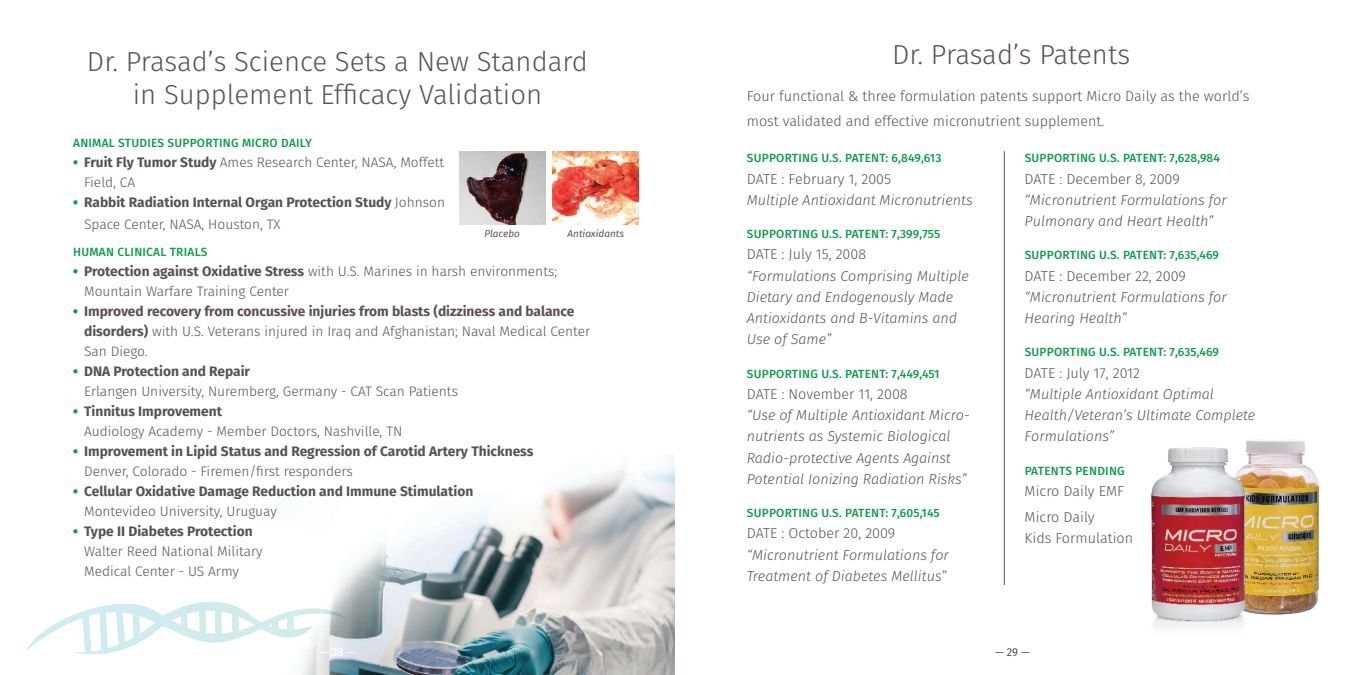
<style>
.page{position:relative;width:1350px;height:675px;background:#fff}
.page>*{position:absolute;margin:0;border:0;box-sizing:border-box;transform-origin:0 0}
.Heading{font:300 27.5px/33px "Fira Sans";color:#58534f;text-align:center}
.Body_no_indent{font:italic 300 14.38px/21.2px "Fira Sans";color:#58534f}
.Body_no_indent-2{font:300 14.38px/25px "Fira Sans";color:#58534f}
.Body_no_indent-3{font:700 13.75px/20px "Fira Sans";color:#58534f}
.Body_no_indent-4{font:300 13.75px/20px "Fira Sans";color:#58534f}
.Small_Subhead{font:500 11.88px "Fira Sans";letter-spacing:.02em;color:#0d9e4a}
.t1{font:300 11.25px "Fira Sans";color:#fff}
.t2{font:300 11.25px "Fira Sans";color:#58534f}
.Body_no_indent-5{font:italic 10px "Fira Sans";color:#58534f}
.s1{font-weight:800;color:#0d9e4a}
.s2{font-weight:700}
.s3{font-weight:300}
</style>
<div class="page">
<img style="left:302px;top:458px;width:373px;height:217px">
<svg style="left:26px;top:593px;width:320px;height:67px"></svg>
<hr style="left:1004px;top:151px;width:1px;height:434px;background:#58534f">
<img style="left:459px;top:151px;width:86px;height:74px">
<img style="left:553px;top:151px;width:86px;height:74px">
<img style="left:1246px;top:440px;width:74px;height:175px">
<img style="left:1151px;top:444px;width:109px;height:183px">
<p class="Heading" style="left:87px;top:44px;width:503px">Dr. Prasad’s Science Sets a New Standard in Supplement Efficacy Validation</p>
<p class="Small_Subhead" style="left:73px;top:134px;width:240px">ANIMAL STUDIES SUPPORTING MICRO DAILY</p>
<p class="Body_no_indent-4" style="left:84px;top:153px;width:362px;text-indent:-11px"><span class="s1">•</span> <span class="s2">Fruit Fly Tumor Study</span> Ames Research Center, NASA, Moffett<br>Field, CA</p>
<p class="Body_no_indent-3" style="left:84px;top:191px;width:362px;line-height:21.2px;text-indent:-11px"><span class="s1">•</span> Rabbit Radiation Internal Organ Protection Study <span class="s3">Johnson<br>Space Center, NASA, Houston, TX</span></p>
<p class="Small_Subhead" style="left:73px;top:242px;width:136px">HUMAN CLINICAL TRIALS</p>
<p class="Body_no_indent-4" style="left:84px;top:261px;width:475px;text-indent:-11px"><span class="s1">•</span> <span class="s2">Protection against Oxidative Stress</span> with U.S. Marines in harsh environments;<br>Mountain Warfare Training Center</p>
<p class="Body_no_indent-3" style="left:84px;top:300px;width:508px;text-indent:-11px"><span class="s1">•</span> Improved recovery from concussive injuries from blasts (dizziness and balance disorders) <span class="s3">with U.S. Veterans injured in Iraq and Afghanistan; Naval Medical Center<br>San Diego.</span></p>
<p class="Body_no_indent-4" style="left:84px;top:361px;width:375px;text-indent:-11px"><span class="s1">•</span> <span class="s2">DNA Protection and Repair<br></span>Erlangen University, Nuremberg, Germany - CAT Scan Patients</p>
<p class="Body_no_indent-4" style="left:84px;top:401px;width:320px;text-indent:-11px"><span class="s1">•</span> <span class="s2">Tinnitus Improvement<br></span>Audiology Academy - Member Doctors, Nashville, TN</p>
<p class="Body_no_indent-3" style="left:84px;top:440px;width:451px;text-indent:-11px"><span class="s1">•</span> Improvement in Lipid Status and Regression of Carotid Artery Thickness<br><span class="s3">Denver, Colorado - Firemen/first responders</span></p>
<p class="Body_no_indent-3" style="left:84px;top:480px;width:391px;text-indent:-11px"><span class="s1">•</span> Cellular Oxidative Damage Reduction and Immune Stimulation<br><span class="s3">Montevideo University, Uruguay</span></p>
<p class="Body_no_indent-4" style="left:84px;top:521px;width:180px;text-indent:-11px"><span class="s1">•</span> <span class="s2">Type II Diabetes Protection<br></span>Walter Reed National Military<br>Medical Center - US Army</p>
<p class="Body_no_indent-5" style="left:484px;top:227px;width:37px">Placebo</p>
<p class="Body_no_indent-5" style="left:568px;top:227px;width:58px">Antioxidants</p>
<p class="Heading" style="left:892px;top:38px;width:239px">Dr. Prasad’s Patents</p>
<p class="Body_no_indent-2" style="left:747px;top:83px;width:504px">Four functional &amp; three formulation patents support Micro Daily as the world’s most validated and effective micronutrient supplement.</p>
<p class="Small_Subhead" style="left:747px;top:149px;width:196px">SUPPORTING U.S. PATENT: 6,849,613</p>
<p class="Body_no_indent-2" style="left:747px;top:166px;width:146px">DATE : February 1, 2005</p>
<p class="Body_no_indent" style="left:747px;top:189px;width:227px">Multiple Antioxidant Micronutrients</p>
<p class="Small_Subhead" style="left:747px;top:224px;width:195px">SUPPORTING U.S. PATENT: 7,399,755</p>
<p class="Body_no_indent-2" style="left:747px;top:242px;width:121px">DATE : July 15, 2008</p>
<p class="Body_no_indent" style="left:747px;top:265px;width:224px">“Formulations Comprising Multiple<br>Dietary and Endogenously Made<br>Antioxidants and B-Vitamins and<br>Use of Same”</p>
<p class="Small_Subhead" style="left:747px;top:364px;width:194px">SUPPORTING U.S. PATENT: 7,449,451</p>
<p class="Body_no_indent-2" style="left:747px;top:381px;width:162px">DATE : November 11, 2008</p>
<p class="Body_no_indent" style="left:747px;top:404px;width:225px">“Use of Multiple Antioxidant Micro&shy;nutrients as Systemic Biological Radio-protective Agents Against Potential Ionizing Radiation Risks”</p>
<p class="Small_Subhead" style="left:747px;top:503px;width:194px">SUPPORTING U.S. PATENT: 7,605,145</p>
<p class="Body_no_indent-2" style="left:747px;top:521px;width:150px">DATE : October 20, 2009</p>
<p class="Body_no_indent" style="left:747px;top:544px;width:204px">“Micronutrient Formulations for<br>Treatment of Diabetes Mellitus”</p>
<p class="Small_Subhead" style="left:1025px;top:149px;width:197px">SUPPORTING U.S. PATENT: 7,628,984</p>
<p class="Body_no_indent-2" style="left:1025px;top:166px;width:157px">DATE : December 8, 2009</p>
<p class="Body_no_indent" style="left:1025px;top:189px;width:204px">“Micronutrient Formulations for<br>Pulmonary and Heart Health”</p>
<p class="Small_Subhead" style="left:1025px;top:246px;width:196px">SUPPORTING U.S. PATENT: 7,635,469</p>
<p class="Body_no_indent-2" style="left:1025px;top:263px;width:163px">DATE : December 22, 2009</p>
<p class="Body_no_indent" style="left:1025px;top:286px;width:204px">“Micronutrient Formulations for<br>Hearing Health”</p>
<p class="Small_Subhead" style="left:1025px;top:343px;width:196px">SUPPORTING U.S. PATENT: 7,635,469</p>
<p class="Body_no_indent-2" style="left:1025px;top:360px;width:117px">DATE : July 17, 2012</p>
<p class="Body_no_indent" style="left:1025px;top:383px;width:232px">“Multiple Antioxidant Optimal<br>Health/Veteran’s Ultimate Complete<br>Formulations”</p>
<p class="Small_Subhead" style="left:1025px;top:461px;width:102px">PATENTS PENDING</p>
<p class="Body_no_indent-2" style="left:1025px;top:478px;width:101px">Micro Daily EMF</p>
<p class="Body_no_indent-2" style="left:1025px;top:506px;width:110px;line-height:21.2px">Micro Daily<br>Kids Formulation</p>
<p class="t1" style="left:320px;top:644px;width:37px">— 28 —</p>
<p class="t2" style="left:995px;top:644px;width:36px">— 29 —</p>
</div>
